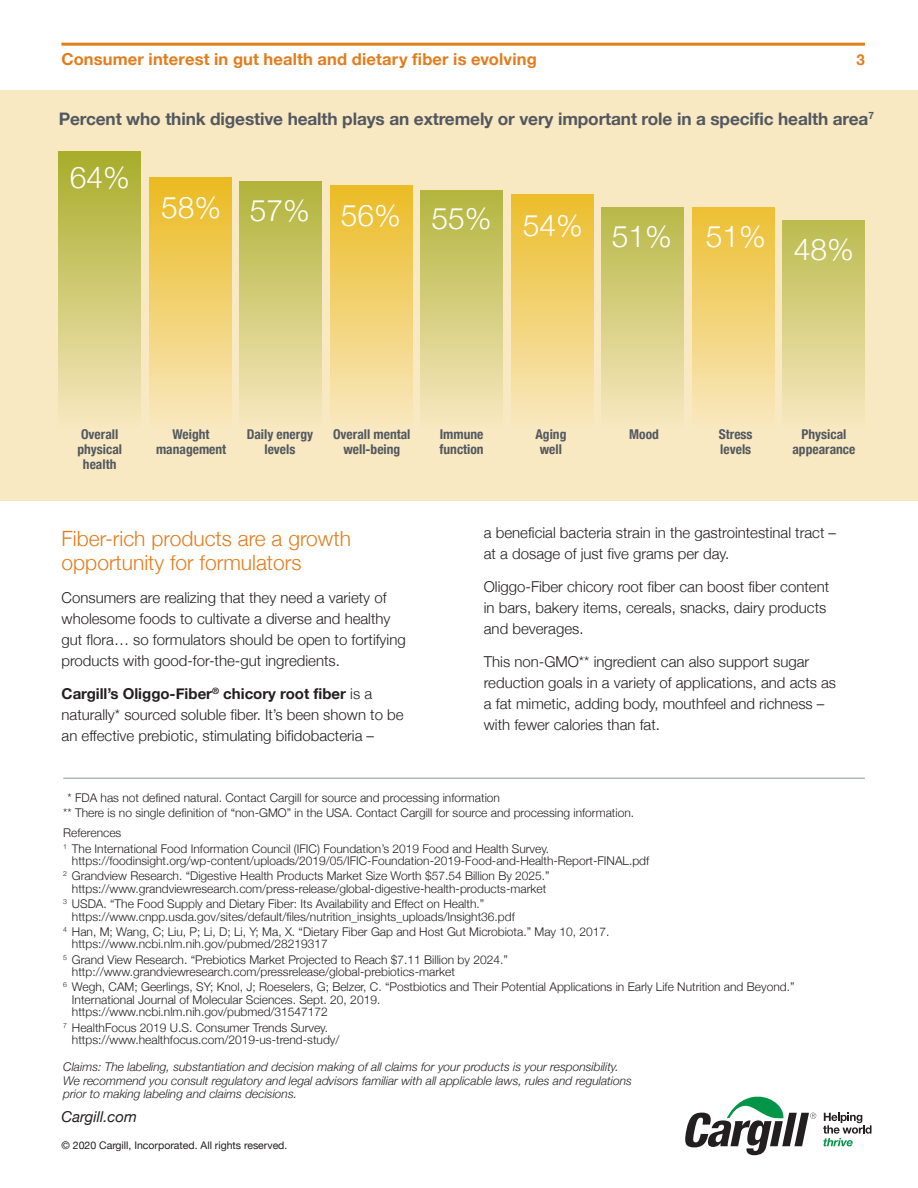
<style>
.page{position:relative;width:918px;height:1188px;background:#fff}
.page>*{position:absolute;margin:0;border:0;box-sizing:border-box;transform-origin:0 0}
.subhd-kim{font:300 30px "Helvetica Neue";color:#fff}
.subhd-kim-2{font:300 21px/24px "Helvetica Neue";color:#e37c1c}
.subhd-kim-3{font:700 17.25px "Helvetica Neue";letter-spacing:-.01em;color:#535860}
.t1{font:700 16.5px "Helvetica Neue";letter-spacing:.01em;color:#e37c1c}
.t2{font:300 15px/21px "Helvetica Neue";color:#231f20}
.FOOTNOTES{font:italic 15px "Helvetica Neue";color:#231f20}
.t3{font:700 15px "Helvetica Neue";color:#e37c1c}
.subhd-kim-4{font:700 condensed 13.5px/15px "Helvetica Neue";color:#535860;text-align:center}
.subhd-kim-5{font:300 12px/12.3px "Helvetica Neue";color:#231f20}
.subhd-kim-6{font:italic 300 12px/13.5px "Helvetica Neue";color:#231f20}
.FOOTNOTES-2{font:10.5px "Helvetica Neue";color:#231f20}
.s1{font-weight:700}
.s2{color:#fff}
</style>
<div class="page">
<hr style="left:61px;top:43px;width:804px;height:3px;background:#e37c1c">
<svg style="left:685px;top:1096px;width:131px;height:59px"></svg>
<svg style="left:823px;top:1113px;width:49px;height:33px"></svg>
<div style="left:0;top:91px;width:918px;height:410px;background:#f9e9c2"></div>
<div style="left:782px;top:220px;width:83px;height:208px;background:linear-gradient(to bottom,#bbbb4f,#f7e8bf)"></div>
<div style="left:692px;top:207px;width:82px;height:221px;background:linear-gradient(to bottom,#edc033,#f8e8c0)"></div>
<div style="left:602px;top:207px;width:82px;height:221px;background:linear-gradient(to bottom,#b8b948,#f8e8c0)"></div>
<div style="left:511px;top:194px;width:82px;height:234px;background:linear-gradient(to bottom,#ecbd2b,#f8e8bf)"></div>
<div style="left:421px;top:190px;width:82px;height:238px;background:linear-gradient(to bottom,#b3b53f,#f7e8bf)"></div>
<div style="left:330px;top:186px;width:82px;height:242px;background:linear-gradient(to bottom,#ebbc26,#f8e8bf)"></div>
<div style="left:240px;top:181px;width:82px;height:247px;background:linear-gradient(to bottom,#b0b33a,#f8e8c0)"></div>
<div style="left:149px;top:177px;width:82px;height:251px;background:linear-gradient(to bottom,#ebba20,#f8e8c0)"></div>
<div style="left:59px;top:151px;width:82px;height:277px;background:linear-gradient(to bottom,#a7ac29,#f8e8c0)"></div>
<hr style="left:63px;top:778px;width:802px;height:1px;background:#8f959d">
<h3 class="t1" style="left:61px;top:46px;width:477px">Consumer interest in gut health and dietary fiber is evolving</h3>
<p class="t3" style="left:857px;top:48px;width:10px">3</p>
<p class="subhd-kim-3" style="left:59px;top:105px;width:817px">Percent who think digestive health plays an extremely or very important role in a specific health area<sup>7</sup></p>
<p class="subhd-kim" style="left:70px;top:154px;width:62px">64%</p>
<p class="subhd-kim" style="left:161px;top:183px;width:62px">58%</p>
<p class="subhd-kim" style="left:250px;top:186px;width:62px">57%</p>
<p class="subhd-kim" style="left:341px;top:191px;width:62px">56%</p>
<p class="subhd-kim" style="left:432px;top:194px;width:62px">55%</p>
<p class="subhd-kim" style="left:523px;top:201px;width:62px">54%</p>
<p class="subhd-kim" style="left:612px;top:212px;width:62px">51%</p>
<p class="subhd-kim" style="left:706px;top:212px;width:62px">51%</p>
<p class="subhd-kim" style="left:794px;top:225px;width:62px">48%</p>
<p class="subhd-kim-4" style="left:77px;top:426px;width:46px">Overall physical health</p>
<p class="subhd-kim-4" style="left:156px;top:426px;width:72px">Weight management</p>
<p class="subhd-kim-4" style="left:247px;top:426px;width:68px">Daily energy levels</p>
<p class="subhd-kim-4" style="left:333px;top:426px;width:79px">Overall mental well-being</p>
<p class="subhd-kim-4" style="left:440px;top:426px;width:46px;text-align:left">Immune function</p>
<p class="subhd-kim-4" style="left:535px;top:426px;width:32px">Aging well</p>
<p class="subhd-kim-4" style="left:629px;top:426px;width:31px">Mood</p>
<p class="subhd-kim-4" style="left:719px;top:426px;width:35px;text-align:left">Stress levels</p>
<p class="subhd-kim-4" style="left:792px;top:426px;width:64px">Physical appearance</p>
<p class="subhd-kim-2" style="left:62px;top:525px;width:291px">Fiber-rich products are a growth opportunity for formulators</p>
<p class="t2" style="left:62px;top:586px;width:346px">Consumers are realizing that they need a variety of wholesome foods to cultivate a diverse and healthy gut flora… so formulators should be open to fortifying products with good-for-the-gut ingredients.</p>
<p class="t2" style="left:62px;top:682px;width:344px"><span class="s1">Cargill’s Oliggo-Fiber</span><sup>®</sup> <span class="s1">chicory root fiber</span> is a naturally* sourced soluble fiber. It’s been shown to be an effective prebiotic, stimulating bifidobacteria –</p>
<p class="t2" style="left:484px;top:521px;width:354px">a beneficial bacteria strain in the gastrointestinal tract – at a dosage of just five grams per day.</p>
<p class="t2" style="left:484px;top:575px;width:347px">Oliggo-Fiber chicory root fiber can boost fiber content in bars, bakery items, cereals, snacks, dairy products and beverages.</p>
<p class="t2" style="left:484px;top:650px;width:354px">This non-GMO** ingredient can also support sugar reduction goals in a variety of applications, and acts as a fat mimetic, adding body, mouthfeel and richness – with fewer calories than fat.</p>
<p class="subhd-kim-5" style="left:63px;top:791px;width:438px"><span class="s2">*</span>* FDA has not defined natural. Contact Cargill for source and processing information</p>
<p class="subhd-kim-5" style="left:63px;top:806px;width:572px">** There is no single definition of “non-GMO” in the USA. Contact Cargill for source and processing information.</p>
<p class="subhd-kim-5" style="left:63px;top:826px;width:60px">References</p>
<p class="subhd-kim-5" style="left:72px;top:841px;width:579px;text-indent:-9px"><sup>1</sup> The International Food Information Council (IFIC) Foundation’s 2019 Food and Health Survey. https://foodinsight.org/wp-content/uploads/2019/05/IFIC-Foundation-2019-Food-and-Health-Report-FINAL.pdf</p>
<p class="subhd-kim-5" style="left:63px;top:869px;width:488px;text-align:center"><sup>2</sup> Grandview Research. “Digestive Health Products Market Size Worth $57.54 Billion By 2025.” https://www.grandviewresearch.com/press-release/global-digestive-health-products-market</p>
<p class="subhd-kim-5" style="left:72px;top:897px;width:444px;text-indent:-9px"><sup>3</sup> USDA. “The Food Supply and Dietary Fiber: Its Availability and Effect on Health.” https://www.cnpp.usda.gov/sites/default/files/nutrition_insights_uploads/Insight36.pdf</p>
<p class="subhd-kim-5" style="left:72px;top:925px;width:539px;text-indent:-9px"><sup>4</sup> Han, M; Wang, C; Liu, P; Li, D; Li, Y; Ma, X. “Dietary Fiber Gap and Host Gut Microbiota.” May 10, 2017. https://www.ncbi.nlm.nih.gov/pubmed/28219317</p>
<p class="subhd-kim-5" style="left:72px;top:952px;width:437px;text-indent:-9px"><sup>5</sup> Grand View Research. “Prebiotics Market Projected to Reach $7.11 Billion by 2024.” http://www.grandviewresearch.com/pressrelease/global-prebiotics-market</p>
<p class="subhd-kim-5" style="left:72px;top:980px;width:724px;text-indent:-9px"><sup>6</sup> Wegh, CAM; Geerlings, SY; Knol, J; Roeselers, G; Belzer, C. “Postbiotics and Their Potential Applications in Early Life Nutrition and Beyond.”<br>International Journal of Molecular Sciences. Sept. 20, 2019.<br>https://www.ncbi.nlm.nih.gov/pubmed/31547172</p>
<p class="subhd-kim-5" style="left:72px;top:1020px;width:269px;text-indent:-9px"><sup>7</sup> HealthFocus 2019 U.S. Consumer Trends Survey. https://www.healthfocus.com/2019-us-trend-study/</p>
<p class="subhd-kim-6" style="left:63px;top:1059px;width:570px">Claims: The labeling, substantiation and decision making of all claims for your products is your responsibility.<br>We recommend you consult regulatory and legal advisors familiar with all applicable laws, rules and regulations prior to making labeling and claims decisions.</p>
<p class="FOOTNOTES" style="left:62px;top:1105px;width:77px">Cargill.com</p>
<p class="FOOTNOTES-2" style="left:62px;top:1137px;width:227px">© 2020 Cargill, Incorporated. All rights reserved.</p>
</div>
